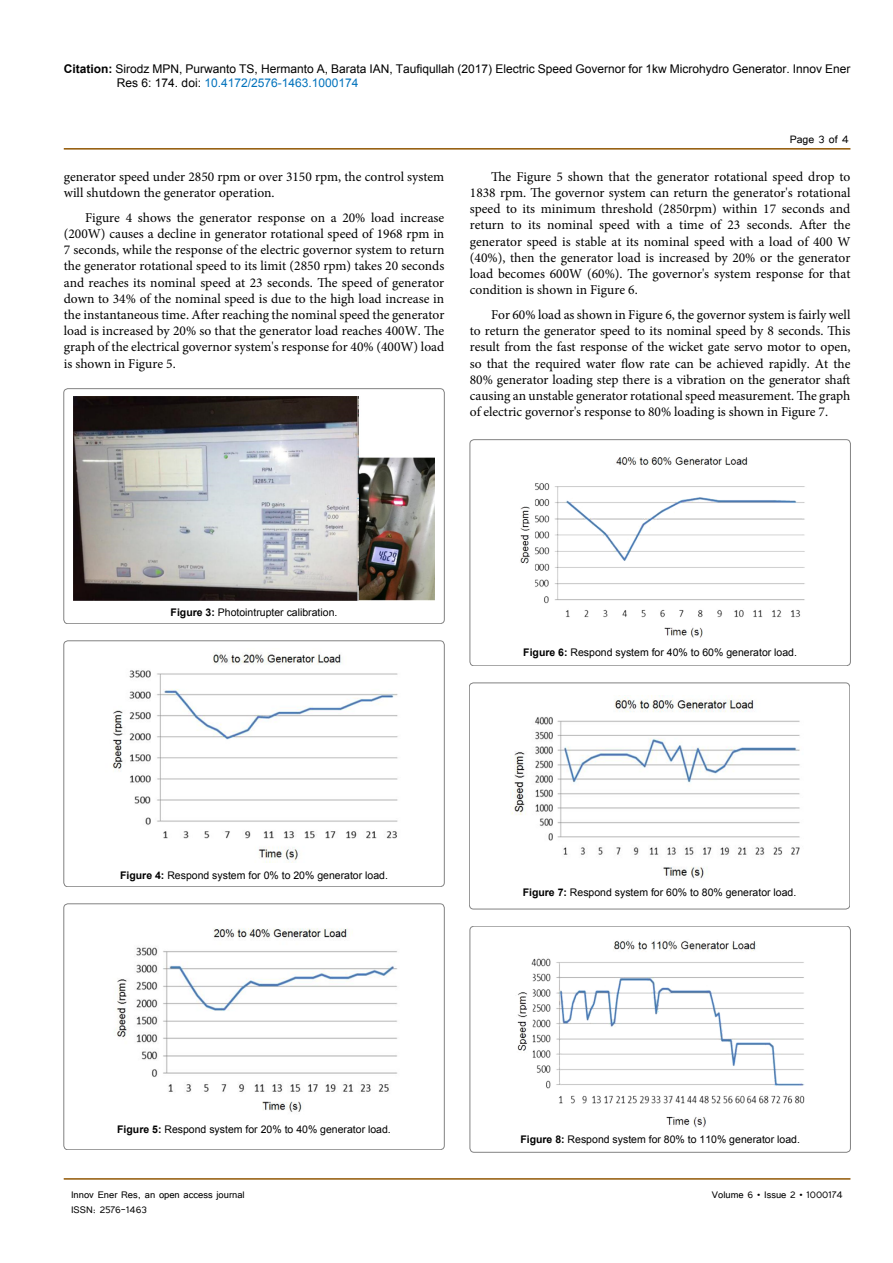
<style>
.page{position:relative;width:893px;height:1263px;background:#fff}
.page>*{position:absolute;margin:0;border:0;box-sizing:border-box;transform-origin:0 0}
.t1{font:13.5px/16.2px "Minion Pro";color:#000;text-align:justify}
.t2{font:13.5px "Tunga";color:#000}
.t3{font:12px/14.4px "Arial";color:#000}
.t4{font:12px "Tunga";color:#000}
.t5{font:10.5px "Arial";color:#000}
.s1{font-weight:700}
.s2{color:#0072bc}
</style>
<div class="page">
<hr style="left:64px;top:148px;width:786px;height:2px;background:#905501">
<hr style="left:64px;top:1179px;width:786px;height:1px;background:#905501">
<img style="left:73px;top:396px;width:362px;height:204px">
<div style="left:64px;top:389px;width:380px;height:235px;border:1px solid #000;border-radius:4px"></div>
<img style="left:112px;top:653px;width:286px;height:210px">
<div style="left:64px;top:641px;width:380px;height:246px;border:1px solid #000;border-radius:4px"></div>
<img style="left:114px;top:928px;width:284px;height:184px">
<div style="left:64px;top:904px;width:380px;height:246px;border:1px solid #000;border-radius:4px"></div>
<img style="left:520px;top:457px;width:285px;height:181px">
<div style="left:470px;top:440px;width:380px;height:226px;border:1px solid #000;border-radius:4px"></div>
<img style="left:511px;top:695px;width:289px;height:184px">
<div style="left:469px;top:683px;width:381px;height:226px;border:1px solid #000;border-radius:4px"></div>
<img style="left:517px;top:940px;width:288px;height:187px">
<div style="left:470px;top:926px;width:380px;height:226px;border:1px solid #000;border-radius:4px"></div>
<p class="t3" style="left:117px;top:61px;width:735px;text-indent:-53px"><span class="s1">Citation:</span> Sirodz MPN, Purwanto TS, Hermanto A, Barata IAN, Taufiqullah (2017) Electric Speed Governor for 1kw Microhydro Generator. Innov Ener<br>Res 6: 174. doi: <span class="s2">10.4172/2576-1463.1000174</span></p>
<p class="t1" style="left:64px;top:168px;width:382px">generator speed under 2850 rpm or over 3150 rpm, the control system will shutdown the generator operation.</p>
<p class="t1" style="left:64px;top:209px;width:382px;text-indent:21px">Figure 4 shows the generator response on a 20% load increase (200W) causes a decline in generator rotational speed of 1968 rpm in 7 seconds, while the response of the electric governor system to return the generator rotational speed to its limit (2850 rpm) takes 20 seconds and reaches its nominal speed at 23 seconds. The speed of generator down to 34% of the nominal speed is due to the high load increase in the instantaneous time. After reaching the nominal speed the generator load is increased by 20% so that the generator load reaches 400W. The graph of the electrical governor system's response for 40% (400W) load is shown in Figure 5.</p>
<p class="t2" style="left:790px;top:131px;width:61px">Page 3 of 4</p>
<p class="t1" style="left:470px;top:168px;width:382px;text-indent:21px">The Figure 5 shown that the generator rotational speed drop to 1838 rpm. The governor system can return the generator's rotational speed to its minimum threshold (2850rpm) within 17 seconds and return to its nominal speed with a time of 23 seconds. After the generator speed is stable at its nominal speed with a load of 400 W (40%), then the generator load is increased by 20% or the generator load becomes 600W (60%). The governor's system response for that condition is shown in Figure 6.</p>
<p class="t1" style="left:470px;top:307px;width:382px;text-indent:21px">For 60% load as shown in Figure 6, the governor system is fairly well to return the generator speed to its nominal speed by 8 seconds. This result from the fast response of the wicket gate servo motor to open, so that the required water flow rate can be achieved rapidly. At the 80% generator loading step there is a vibration on the generator shaft causing an unstable generator rotational speed measurement. The graph of electric governor's response to 80% loading is shown in Figure 7.</p>
<p class="t5" style="left:171px;top:606px;width:168px"><span class="s1">Figure 3:</span> Photointrupter calibration.</p>
<p class="t5" style="left:523px;top:645px;width:275px"><span class="s1">Figure 6:</span> Respond system for 40% to 60% generator load.</p>
<p class="t5" style="left:120px;top:868px;width:269px"><span class="s1">Figure 4:</span> Respond system for 0% to 20% generator load.</p>
<p class="t5" style="left:523px;top:886px;width:275px"><span class="s1">Figure 7:</span> Respond system for 60% to 80% generator load.</p>
<p class="t5" style="left:117px;top:1123px;width:275px"><span class="s1">Figure 5:</span> Respond system for 20% to 40% generator load.</p>
<p class="t5" style="left:520px;top:1133px;width:281px"><span class="s1">Figure 8:</span> Respond system for 80% to 110% generator load.</p>
<p class="t4" style="left:71px;top:1187px;width:175px">Innov Ener Res, an open access journal</p>
<p class="t4" style="left:712px;top:1187px;width:132px">Volume 6 • Issue 2 • 1000174</p>
<p class="t4" style="left:71px;top:1202px;width:77px">ISSN: 2576-1463</p>
</div>
